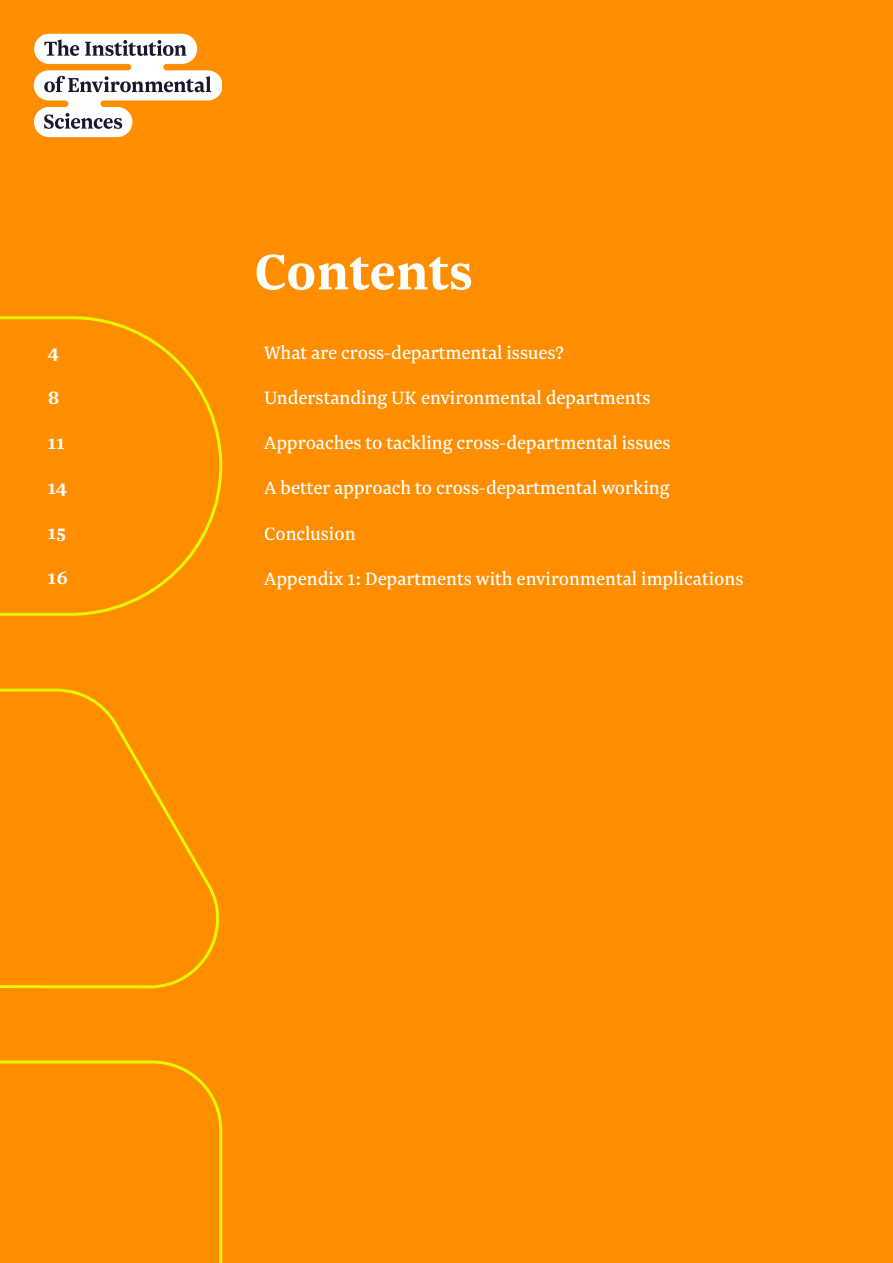
<style>
.page{position:relative;width:893px;height:1263px;background:#ff8d00}
.page>*{position:absolute;margin:0;border:0;box-sizing:border-box;transform-origin:0 0}
.t1{font:700 58.5px "Newzald";color:#fff}
.t2{font:21px/45px "Newzald";color:#fff}
.t3{font:700 21px/45px "Newzald";color:#fff}
</style>
<div class="page">
<div style="left:0;top:315px;width:235px;height:948px;background:#ff8d00"></div>
<div style="left:827px;top:1185px;width:66px;height:78px;background:#ff8d00"></div>
<svg style="left:34px;top:34px;width:188px;height:103px"></svg>
<p class="t3" style="left:48px;top:330px;width:21px">4<br>8<br>11<br>14<br>15<br>16</p>
<h1 class="t1" style="left:254px;top:234px;width:220px">Contents</h1>
<p class="t2" style="left:264px;top:330px;width:481px">What are cross-departmental issues?<br>Understanding UK environmental departments Approaches to tackling cross-departmental issues<br>A better approach to cross-departmental working Conclusion<br>Appendix 1: Departments with environmental implications</p>
</div>
